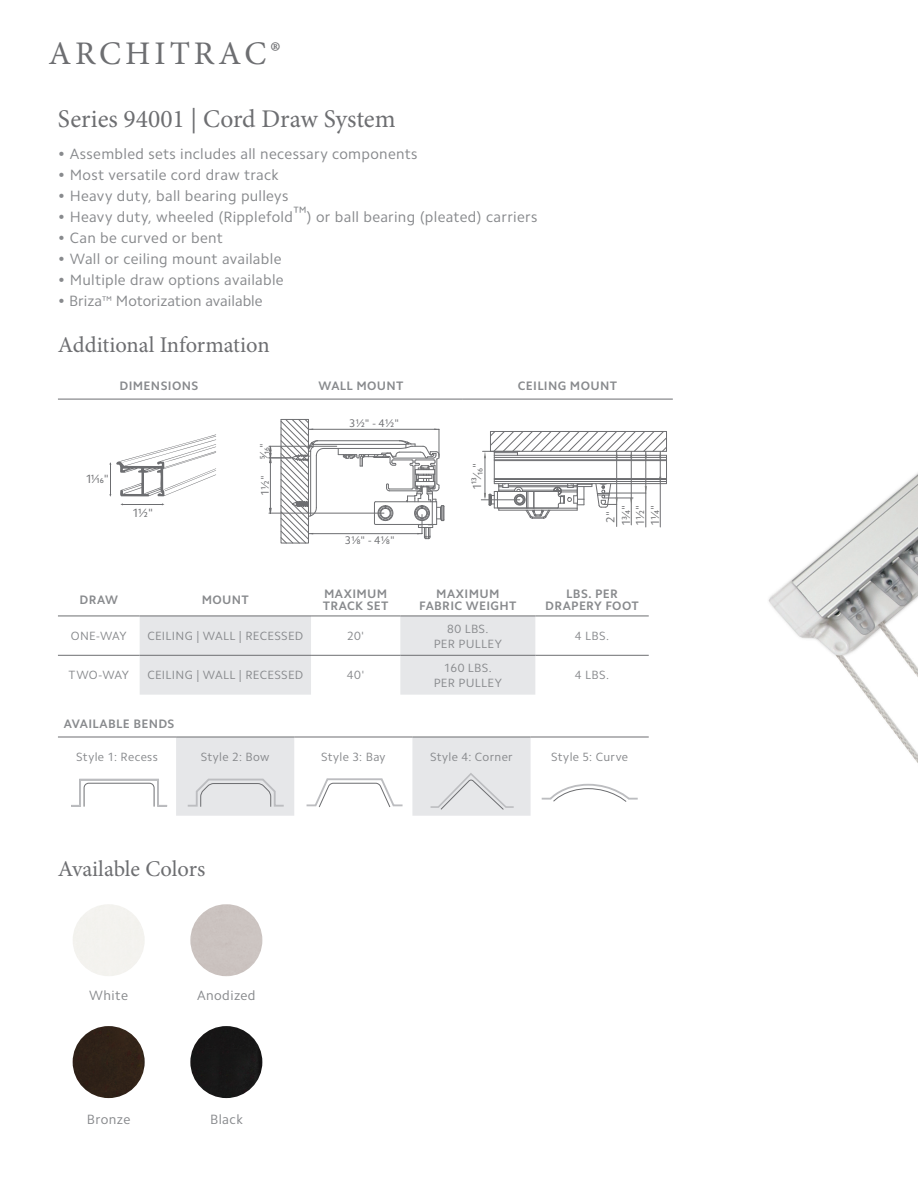
<style>
.page{position:relative;width:918px;height:1188px;background:#fff}
.page>*{position:absolute;margin:0;border:0;box-sizing:border-box;transform-origin:0 0}
.t1{font:33px "Minion Pro";letter-spacing:.12em;color:#6d6e71}
.t2{font:25.5px "Minion Pro";color:#6d6e71}
.t3{font:22.5px "Minion Pro";letter-spacing:-.005em;color:#6d6e71}
.t4{font:15px "Camphor Std";letter-spacing:.015em;color:#888a8d}
.t5{font:13.5px "Camphor Std";letter-spacing:.03em;color:#888a8d}
.t6{font:700 12.3px "Camphor Std";letter-spacing:.03em;color:#888a8d}
.t7{font:12px "Camphor Std";letter-spacing:.03em;color:#888a8d}
.t8{font:12px "Camphor Std";color:#6c6d70}
.t9{font:11.7px/15.8px "Camphor Std";color:#6f7072;text-align:center}
.t10{font:11.1px "Camphor Std";color:#6d6e71}
.s1{font-size:11.25px}
</style>
<div class="page">
<img style="left:768px;top:473px;width:150px;height:290px">
<svg style="left:140px;top:616px;width:395px;height:79px"></svg>
<hr style="left:58px;top:655px;width:82px;height:1px;background:#6d6e71">
<hr style="left:140px;top:655px;width:171px;height:1px;background:#6d6e71">
<hr style="left:311px;top:655px;width:89px;height:1px;background:#6d6e71">
<hr style="left:400px;top:655px;width:135px;height:1px;background:#6d6e71">
<hr style="left:535px;top:655px;width:114px;height:1px;background:#6d6e71">
<hr style="left:58px;top:615px;width:82px;height:1px;background:#6d6e71">
<hr style="left:140px;top:615px;width:171px;height:1px;background:#6d6e71">
<hr style="left:311px;top:615px;width:89px;height:1px;background:#6d6e71">
<hr style="left:400px;top:615px;width:135px;height:1px;background:#6d6e71">
<hr style="left:535px;top:615px;width:114px;height:1px;background:#6d6e71">
<hr style="left:58px;top:399px;width:202px;height:1px;background:#6d6e71">
<hr style="left:260px;top:399px;width:202px;height:1px;background:#6d6e71">
<hr style="left:462px;top:399px;width:211px;height:1px;background:#6d6e71">
<hr style="left:58px;top:737px;width:118px;height:1px;background:#6d6e71">
<hr style="left:531px;top:737px;width:118px;height:1px;background:#6d6e71">
<svg style="left:541px;top:783px;width:97px;height:19px"></svg>
<div style="left:73px;top:1026px;width:72px;height:72px;background:#302218;border-radius:36px"></div>
<div style="left:190px;top:1026px;width:72px;height:72px;background:#171717;border-radius:36px"></div>
<div style="left:190px;top:904px;width:72px;height:72px;background:#cbc3c0;border-radius:36px"></div>
<svg style="left:71px;top:778px;width:97px;height:29px"></svg>
<svg style="left:176px;top:737px;width:355px;height:79px"></svg>
<svg style="left:109px;top:435px;width:107px;height:62px"></svg>
<hr style="left:122px;top:504px;width:41px;height:1px;background:#6c6d70">
<hr style="left:660px;top:484px;width:1px;height:43px;background:#6d6e71">
<hr style="left:646px;top:493px;width:1px;height:34px;background:#6d6e71">
<hr style="left:481px;top:500px;width:39px;height:1px;background:#6d6e71">
<hr style="left:483px;top:451px;width:37px;height:1px;background:#6d6e71">
<svg style="left:484px;top:431px;width:183px;height:95px"></svg>
<hr style="left:917px;top:463px;width:1px;height:68px;background:#6d6e71">
<hr style="left:917px;top:531px;width:1px;height:30px;background:#6d6e71">
<svg style="left:269px;top:419px;width:176px;height:124px"></svg>
<p class="t1" style="left:48px;top:31px;width:234px">ARCHITRAC®</p>
<p class="t2" style="left:58px;top:101px;width:339px">Series 94001 | Cord Draw System</p>
<p class="t4" style="left:58px;top:145px;width:361px">• Assembled sets includes all necessary components</p>
<p class="t4" style="left:58px;top:166px;width:222px">• Most versatile cord draw track</p>
<p class="t4" style="left:58px;top:187px;width:232px">• Heavy duty, ball bearing pulleys</p>
<p class="t4" style="left:58px;top:208px;width:481px">• Heavy duty, wheeled (Ripplefold™) or ball bearing (pleated) carriers</p>
<p class="t4" style="left:58px;top:229px;width:166px">• Can be curved or bent</p>
<p class="t4" style="left:58px;top:250px;width:225px">• Wall or ceiling mount available</p>
<p class="t4" style="left:58px;top:271px;width:227px">• Multiple draw options available</p>
<p class="t4" style="left:58px;top:292px;width:206px">• Briza<span class="s1">™</span> Motorization available</p>
<p class="t3" style="left:58px;top:329px;width:213px">Additional Information</p>
<p class="t6" style="left:120px;top:378px;width:80px">DIMENSIONS</p>
<p class="t6" style="left:319px;top:378px;width:86px">WALL MOUNT</p>
<p class="t6" style="left:518px;top:378px;width:101px">CEILING MOUNT</p>
<p class="t10" style="left:257px;top:459px;width:18px;rotate:-90deg">5⁄₁₆"</p>
<p class="t10" style="left:349px;top:417px;width:51px">3½" - 4½"</p>
<p class="t8" style="left:85px;top:472px;width:25px">11∕16"</p>
<p class="t9" style="left:469px;top:490px;width:28px;rotate:-90deg">1¹³⁄₁₆"</p>
<p class="t10" style="left:259px;top:496px;width:22px;rotate:-90deg">1½"</p>
<p class="t8" style="left:132px;top:506px;width:22px">1½"</p>
<p class="t6" style="left:80px;top:592px;width:40px">DRAW</p>
<p class="t6" style="left:202px;top:592px;width:49px">MOUNT</p>
<p class="t10" style="left:345px;top:534px;width:51px">3⅛" - 4⅛"</p>
<p class="t6" style="left:324px;top:586px;width:65px">MAXIMUM</p>
<p class="t6" style="left:323px;top:598px;width:67px">TRACK SET</p>
<p class="t7" style="left:71px;top:629px;width:57px">ONE-WAY</p>
<p class="t7" style="left:147px;top:629px;width:157px">CEILING | WALL | RECESSED</p>
<p class="t7" style="left:347px;top:629px;width:19px">20'</p>
<p class="t7" style="left:69px;top:668px;width:62px">TWO-WAY</p>
<p class="t7" style="left:147px;top:668px;width:157px">CEILING | WALL | RECESSED</p>
<p class="t7" style="left:347px;top:668px;width:19px">40'</p>
<p class="t6" style="left:436px;top:586px;width:65px">MAXIMUM</p>
<p class="t6" style="left:419px;top:598px;width:99px">FABRIC WEIGHT</p>
<p class="t7" style="left:447px;top:621px;width:43px">80 LBS.</p>
<p class="t7" style="left:434px;top:636px;width:70px">PER PULLEY</p>
<p class="t7" style="left:444px;top:661px;width:49px">160 LBS.</p>
<p class="t7" style="left:434px;top:676px;width:70px">PER PULLEY</p>
<p class="t9" style="left:603px;top:526px;width:23px;rotate:-90deg">2"<br>1¾"</p>
<p class="t9" style="left:633px;top:526px;width:23px;line-height:15px;text-align:left;rotate:-90deg">1½"<br>1¼"</p>
<p class="t6" style="left:566px;top:586px;width:53px">LBS. PER</p>
<p class="t6" style="left:545px;top:598px;width:95px">DRAPERY FOOT</p>
<p class="t7" style="left:575px;top:629px;width:36px">4 LBS.</p>
<p class="t7" style="left:575px;top:668px;width:36px">4 LBS.</p>
<p class="t6" style="left:64px;top:716px;width:112px">AVAILABLE BENDS</p>
<p class="t7" style="left:76px;top:750px;width:83px">Style 1: Recess</p>
<p class="t7" style="left:201px;top:750px;width:70px">Style 2: Bow</p>
<p class="t7" style="left:321px;top:750px;width:66px">Style 3: Bay</p>
<p class="t7" style="left:430px;top:750px;width:84px">Style 4: Corner</p>
<p class="t7" style="left:551px;top:750px;width:78px">Style 5: Curve</p>
<p class="t3" style="left:58px;top:854px;width:149px">Available Colors</p>
<p class="t5" style="left:89px;top:988px;width:40px">White</p>
<p class="t5" style="left:197px;top:988px;width:60px">Anodized</p>
<p class="t5" style="left:87px;top:1112px;width:45px">Bronze</p>
<p class="t5" style="left:210px;top:1112px;width:34px">Black</p>
</div>
